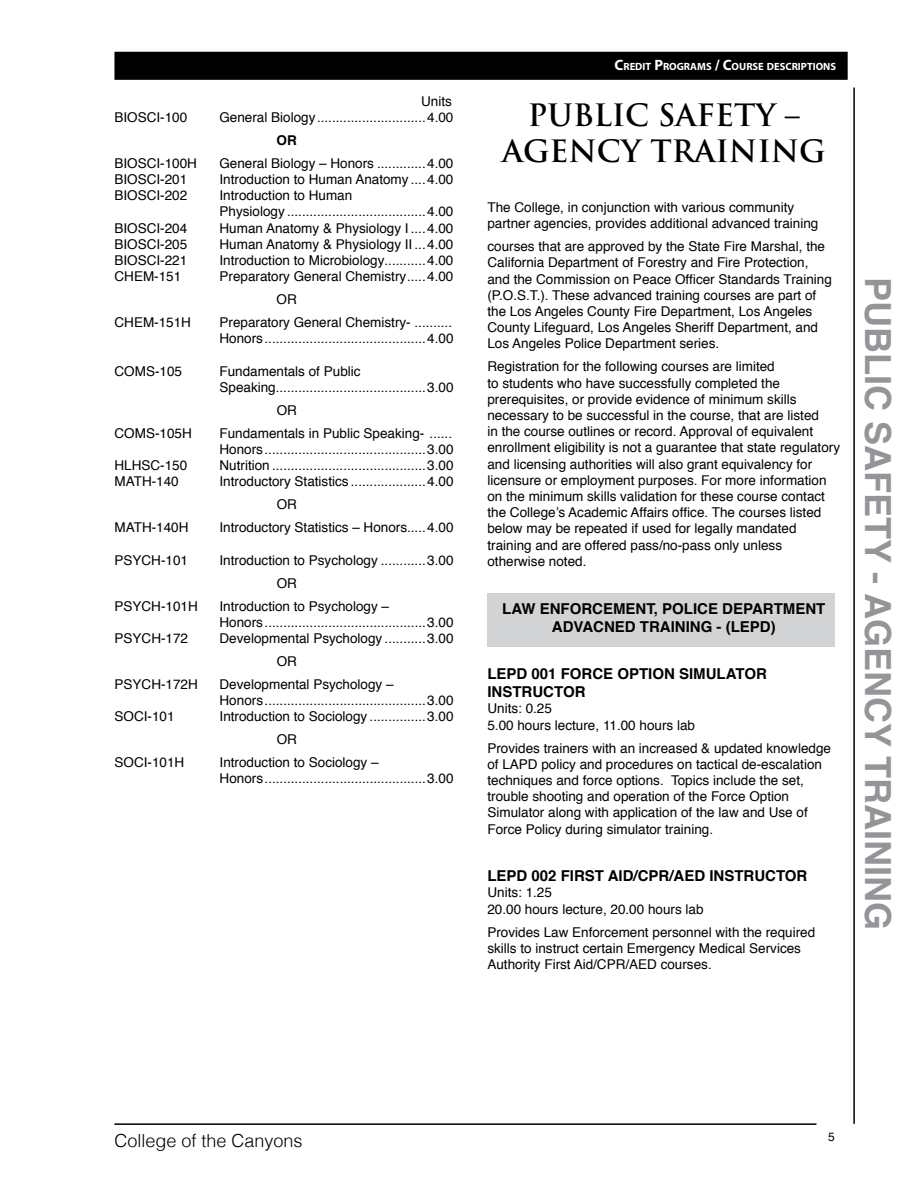
<style>
.page{position:relative;width:918px;height:1188px;background:#fff}
.page>*{position:absolute;margin:0;border:0;box-sizing:border-box;transform-origin:0 0}
.t1{font:700 36px "Helvetica";color:#939598}
.t2{font:700 30px/36px "Trajan Pro";color:#000;text-align:center}
.t3{font:300 18px "Helvetica";color:#000}
.t4{font:700 15px/18px "Helvetica";color:#000}
.t5{font:13.5px/16.2px "Helvetica";color:#000}
.t6{font:700 13.5px "Helvetica";color:#000}
.t7{font:12px "Helvetica";color:#000}
.t8{font:700 10.5px "Myriad Pro";color:#fff}
.s1{font-size:15px}
</style>
<div class="page">
<hr style="left:114px;top:1123px;width:702px;height:2px;background:#000">
<hr style="left:853px;top:88px;width:2px;height:1036px;background:#000">
<div style="left:487px;top:593px;width:348px;height:54px;background:#d1d3d4"></div>
<div style="left:115px;top:52px;width:732px;height:27px;background:#000"></div>
<div style="left:114px;top:52px;width:734px;height:28px;border:2px solid #000"></div>
<p class="t5" style="left:421px;top:93px;width:32px">Units</p>
<p class="t5" style="left:114px;top:109px;width:74px">BIOSCI-100</p>
<p class="t5" style="left:219px;top:109px;width:235px">General Biology.............................4.00</p>
<p class="t6" style="left:277px;top:129px;width:22px">OR</p>
<p class="t5" style="left:114px;top:155px;width:84px">BIOSCI-100H</p>
<p class="t5" style="left:219px;top:155px;width:236px">General Biology – Honors .............4.00</p>
<p class="t5" style="left:114px;top:172px;width:74px">BIOSCI-201</p>
<p class="t5" style="left:219px;top:172px;width:235px">Introduction to Human Anatomy ....4.00</p>
<p class="t5" style="left:114px;top:188px;width:74px">BIOSCI-202</p>
<p class="t5" style="left:219px;top:188px;width:134px">Introduction to Human</p>
<p class="t5" style="left:219px;top:204px;width:236px">Physiology .....................................4.00</p>
<p class="t5" style="left:115px;top:220px;width:74px">BIOSCI-204</p>
<p class="t5" style="left:220px;top:220px;width:235px">Human Anatomy &amp; Physiology I ....4.00</p>
<p class="t5" style="left:115px;top:236px;width:74px">BIOSCI-205</p>
<p class="t5" style="left:220px;top:236px;width:235px">Human Anatomy &amp; Physiology II ...4.00</p>
<p class="t5" style="left:115px;top:253px;width:74px">BIOSCI-221</p>
<p class="t5" style="left:220px;top:253px;width:235px">Introduction to Microbiology...........4.00</p>
<p class="t5" style="left:115px;top:269px;width:68px">CHEM-151</p>
<p class="t5" style="left:220px;top:269px;width:235px">Preparatory General Chemistry.....4.00</p>
<p class="t5" style="left:277px;top:292px;width:22px">OR</p>
<p class="t5" style="left:115px;top:315px;width:78px">CHEM-151H</p>
<p class="t5" style="left:220px;top:315px;width:236px">Preparatory General Chemistry- ..........<br>Honors...........................................4.00</p>
<p class="t5" style="left:115px;top:363px;width:69px">COMS-105</p>
<p class="t5" style="left:220px;top:363px;width:235px">Fundamentals of Public<br>Speaking........................................3.00</p>
<p class="t5" style="left:277px;top:402px;width:22px">OR</p>
<p class="t5" style="left:115px;top:425px;width:79px">COMS-105H</p>
<p class="t5" style="left:220px;top:425px;width:234px">Fundamentals in Public Speaking- ......</p>
<p class="t5" style="left:220px;top:442px;width:236px">Honors...........................................3.00</p>
<p class="t5" style="left:115px;top:458px;width:74px">HLHSC-150</p>
<p class="t5" style="left:220px;top:458px;width:236px">Nutrition .........................................3.00</p>
<p class="t5" style="left:115px;top:474px;width:66px">MATH-140</p>
<p class="t5" style="left:220px;top:474px;width:235px">Introductory Statistics ....................4.00</p>
<p class="t5" style="left:277px;top:497px;width:22px">OR</p>
<p class="t5" style="left:115px;top:520px;width:76px">MATH-140H</p>
<p class="t5" style="left:220px;top:520px;width:235px">Introductory Statistics – Honors.....4.00</p>
<p class="t5" style="left:115px;top:552px;width:75px">PSYCH-101</p>
<p class="t5" style="left:277px;top:549px;width:178px;line-height:23px;text-indent:-57px">Introduction to Psychology ............3.00<br>OR</p>
<p class="t5" style="left:115px;top:598px;width:85px">PSYCH-101H</p>
<p class="t5" style="left:220px;top:598px;width:236px">Introduction to Psychology –<br>Honors...........................................3.00</p>
<p class="t5" style="left:115px;top:631px;width:75px">PSYCH-172</p>
<p class="t5" style="left:277px;top:627px;width:178px;line-height:23px;text-indent:-57px">Developmental Psychology ...........3.00<br>OR</p>
<p class="t5" style="left:115px;top:676px;width:85px">PSYCH-172H</p>
<p class="t5" style="left:220px;top:676px;width:236px">Developmental Psychology –<br>Honors...........................................3.00</p>
<p class="t5" style="left:115px;top:709px;width:62px">SOCI-101</p>
<p class="t5" style="left:277px;top:706px;width:178px;line-height:23px;text-indent:-57px">Introduction to Sociology ...............3.00<br>OR</p>
<p class="t5" style="left:115px;top:755px;width:71px">SOCI-101H</p>
<p class="t5" style="left:220px;top:755px;width:236px">Introduction to Sociology –<br>Honors...........................................3.00</p>
<p class="t8" style="left:615px;top:60px;width:223px"><span class="s1">C</span>REDIT <span class="s1">P</span>ROGRAMS <span class="s1">/ C</span>OURSE DESCRIPTIONS</p>
<p class="t2" style="left:502px;top:98px;width:325px">PUBLIC SAFETY –<br>AGENCY TRAINING</p>
<p class="t5" style="left:487px;top:200px;width:332px">The College, in conjunction with various community partner agencies, provides additional advanced training</p>
<p class="t5" style="left:487px;top:239px;width:346px">courses that are approved by the State Fire Marshal, the California Department of Forestry and Fire Protection, and the Commission on Peace Officer Standards Training (P.O.S.T.). These advanced training courses are part of the Los Angeles County Fire Department, Los Angeles County Lifeguard, Los Angeles Sheriff Department, and Los Angeles Police Department series.</p>
<p class="t5" style="left:487px;top:359px;width:354px">Registration for the following courses are limited<br>to students who have successfully completed the prerequisites, or provide evidence of minimum skills necessary to be successful in the course, that are listed<br>in the course outlines or record. Approval of equivalent enrollment eligibility is not a guarantee that state regulatory and licensing authorities will also grant equivalency for licensure or employment purposes. For more information on the minimum skills validation for these course contact the College’s Academic Affairs office. The courses listed below may be repeated if used for legally mandated training and are offered pass/no-pass only unless otherwise noted.</p>
<p class="t4" style="left:502px;top:599px;width:325px">LAW ENFORCEMENT, POLICE DEPARTMENT</p>
<p class="t4" style="left:552px;top:617px;width:225px">ADVACNED TRAINING - (LEPD)</p>
<p class="t4" style="left:487px;top:665px;width:281px">LEPD 001 FORCE OPTION SIMULATOR<br>INSTRUCTOR</p>
<p class="t5" style="left:487px;top:701px;width:66px">Units: 0.25</p>
<p class="t5" style="left:487px;top:717px;width:209px">5.00 hours lecture, 11.00 hours lab</p>
<p class="t5" style="left:487px;top:740px;width:345px">Provides trainers with an increased &amp; updated knowledge of LAPD policy and procedures on tactical de-escalation techniques and force options. Topics include the set, trouble shooting and operation of the Force Option Simulator along with application of the law and Use of Force Policy during simulator training.</p>
<p class="t4" style="left:487px;top:867px;width:322px">LEPD 002 FIRST AID/CPR/AED INSTRUCTOR</p>
<p class="t5" style="left:487px;top:885px;width:66px">Units: 1.25</p>
<p class="t5" style="left:487px;top:901px;width:218px">20.00 hours lecture, 20.00 hours lab</p>
<p class="t5" style="left:487px;top:924px;width:329px">Provides Law Enforcement personnel with the required skills to instruct certain Emergency Medical Services<br>Authority First Aid/CPR/AED courses.</p>
<h1 class="t1" style="left:907px;top:277px;width:655px;rotate:90deg">PUBLIC SAFETY - AGENCY TRAINING</h1>
<h3 class="t3" style="left:114px;top:1125px;width:190px">College of the Canyons</h3>
<p class="t7" style="left:828px;top:1128px;width:8px">5</p>
</div>
